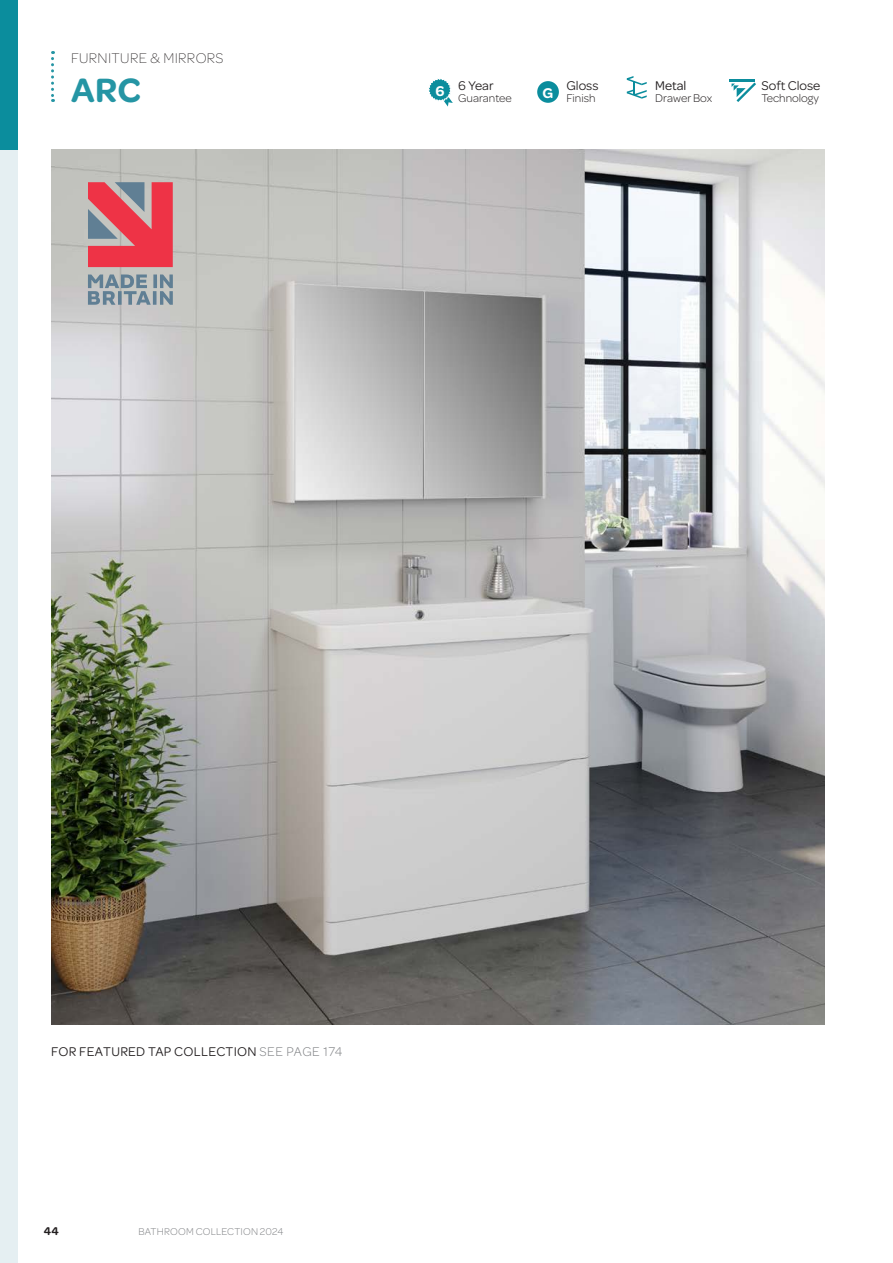
<style>
.page{position:relative;width:893px;height:1263px;background:#fff}
.page>*{position:absolute;margin:0;border:0;box-sizing:border-box;transform-origin:0 0}
.t1{font:600 36px "Omnes Pro";color:#2595a4}
.t2{font:200 15px "Omnes Pro";letter-spacing:.025em;color:#231f20}
.t3{font:600 15px "Omnes Pro";color:#fff}
.t4{font:13.5px "Omnes Pro";letter-spacing:.02em;color:#231f20}
.t5{font:13.5px "Omnes Pro";color:#231f20}
.t6{font:13.5px "Omnes";color:#231f20}
.t7{font:300 12px "Omnes";color:#231f20}
.t8{font:300 12px "Omnes Pro";color:#231f20}
.t9{font:600 12px "Omnes Pro";color:#231f20}
.t10{font:300 10.5px "Omnes Pro";letter-spacing:.015em;color:#808285}
.s1{font-weight:300;color:#808285}
</style>
<div class="page">
<div style="left:0;top:0;width:18px;height:1263px;background:#e5eff2"></div>
<svg style="left:51px;top:51px;width:3px;height:51px"></svg>
<div style="left:0;top:0;width:18px;height:150px;background:#0b8d9d"></div>
<img style="left:51px;top:150px;width:774px;height:874px">
<div style="left:537px;top:81px;width:22px;height:22px;background:#0b8d9d;border-radius:50%"></div>
<svg style="left:88px;top:182px;width:85px;height:85px;background:#d45766"></svg>
<svg style="left:88px;top:274px;width:85px;height:31px;background:#93a3ab"></svg>
<svg style="left:428px;top:79px;width:25px;height:28px"></svg>
<svg style="left:627px;top:76px;width:20px;height:23px"></svg>
<hr style="left:729px;top:79px;width:25px;height:3px;background:#0b8d9d">
<svg style="left:732px;top:82px;width:24px;height:20px"></svg>
<p class="t2" style="left:71px;top:48px;width:154px">FURNITURE &amp; MIRRORS</p>
<h1 class="t1" style="left:71px;top:64px;width:72px">ARC</h1>
<p class="t4" style="left:566px;top:76px;width:34px">Gloss</p>
<p class="t4" style="left:458px;top:76px;width:37px">6 Year</p>
<p class="t8" style="left:458px;top:90px;width:55px">Guarantee</p>
<p class="t3" style="left:435px;top:80px;width:11px">6</p>
<p class="t8" style="left:543px;top:90px;width:54px"><sup>G</sup> Finish</p>
<p class="t6" style="left:655px;top:76px;width:33px">Metal</p>
<p class="t7" style="left:655px;top:90px;width:58px">Drawer Box</p>
<p class="t5" style="left:761px;top:77px;width:60px">Soft Close</p>
<p class="t7" style="left:761px;top:90px;width:59px">Technology</p>
<p class="t4" style="left:51px;top:1043px;width:293px">FOR FEATURED TAP COLLECTION <span class="s1">SEE PAGE 174</span></p>
<p class="t9" style="left:44px;top:1223px;width:16px">44</p>
<p class="t10" style="left:138px;top:1224px;width:146px">BATHROOM COLLECTION 2024</p>
</div>
